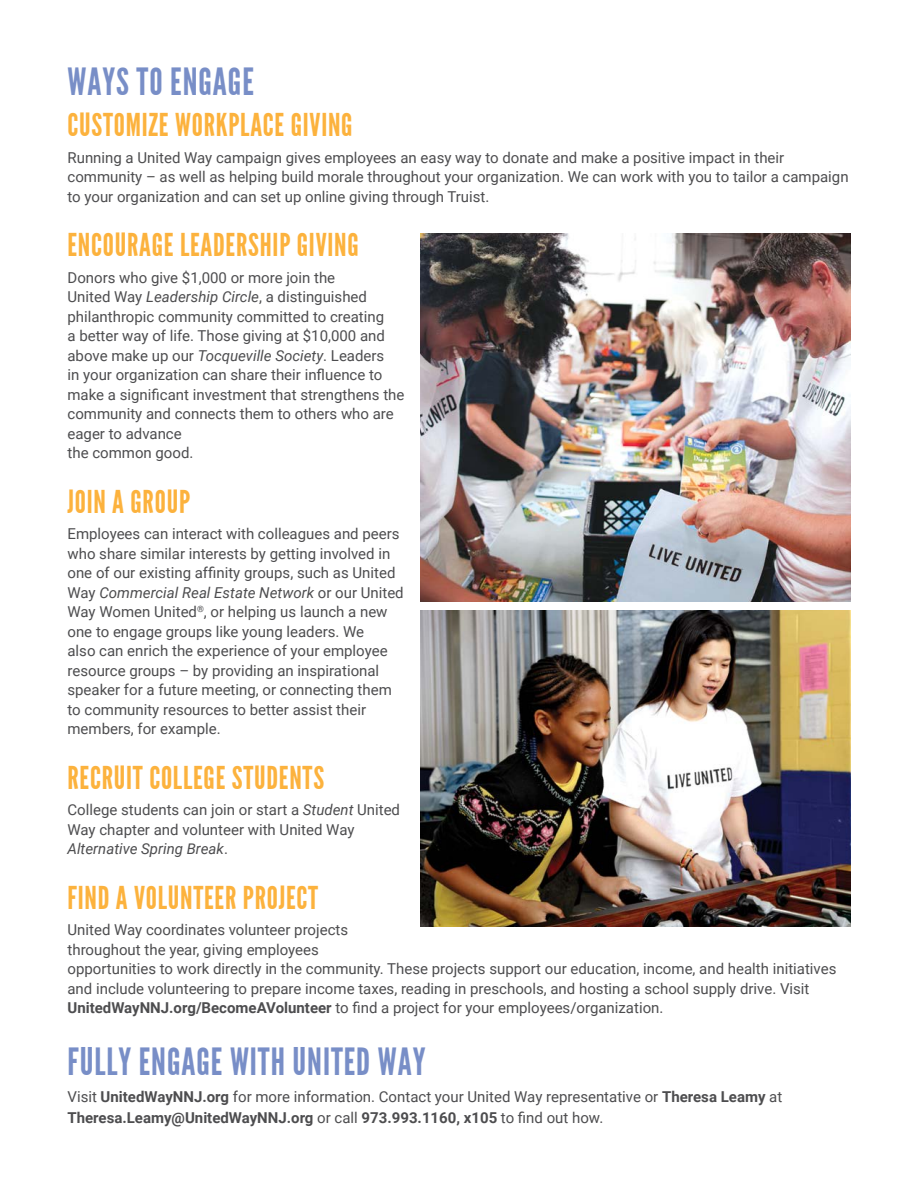
<style>
.page{position:relative;width:918px;height:1188px;background:#fff}
.page>*{position:absolute;margin:0;border:0;box-sizing:border-box;transform-origin:0 0}
.t1{font:37.5px "League Gothic";letter-spacing:.025em;color:#788ec7}
.t2{font:31.5px "League Gothic";letter-spacing:.025em;color:#fcb23d}
.t3{font:15px/19.5px "Roboto";color:#4d4d4f}
.s1{font-style:italic}
.s2{font-weight:700}
</style>
<div class="page">
<img style="left:420px;top:610px;width:430px;height:316px">
<img style="left:420px;top:233px;width:430px;height:369px">
<h1 class="t1" style="left:68px;top:60px;width:188px">WAYS TO ENGAGE</h1>
<h2 class="t2" style="left:68px;top:107px;width:287px">CUSTOMIZE WORKPLACE GIVING</h2>
<p class="t3" style="left:68px;top:147px;width:783px">Running a United Way campaign gives employees an easy way to donate and make a positive impact in their community – as well as helping build morale throughout your organization. We can work with you to tailor a campaign to your organization and can set up online giving through Truist.</p>
<h2 class="t2" style="left:68px;top:227px;width:293px">ENCOURAGE LEADERSHIP GIVING</h2>
<p class="t3" style="left:68px;top:267px;width:338px">Donors who give $1,000 or more join the<br>United Way <span class="s1">Leadership Circle</span>, a distinguished philanthropic community committed to creating<br>a better way of life. Those giving at $10,000 and above make up our <span class="s1">Tocqueville Society</span>. Leaders<br>in your organization can share their influence to make a significant investment that strengthens the community and connects them to others who are eager to advance<br>the common good.</p>
<h2 class="t2" style="left:68px;top:484px;width:124px">JOIN A GROUP</h2>
<p class="t3" style="left:67px;top:523px;width:338px">Employees can interact with colleagues and peers who share similar interests by getting involved in one of our existing affinity groups, such as United Way <span class="s1">Commercial Real Estate Network</span> or our United Way Women United<sup>®</sup>, or helping us launch a new one to engage groups like young leaders. We<br>also can enrich the experience of your employee resource groups – by providing an inspirational speaker for a future meeting, or connecting them to community resources to better assist their members, for example.</p>
<h2 class="t2" style="left:68px;top:760px;width:258px">RECRUIT COLLEGE STUDENTS</h2>
<p class="t3" style="left:67px;top:799px;width:334px">College students can join or start a <span class="s1">Student</span> United<br>Way chapter and volunteer with United Way<br><span class="s1">Alternative Spring Break</span>.</p>
<h2 class="t2" style="left:68px;top:880px;width:252px">FIND A VOLUNTEER PROJECT</h2>
<p class="t3" style="left:68px;top:919px;width:770px">United Way coordinates volunteer projects<br>throughout the year, giving employees<br>opportunities to work directly in the community. These projects support our education, income, and health initiatives and include volunteering to prepare income taxes, reading in preschools, and hosting a school supply drive. Visit <span class="s2">UnitedWayNNJ.org/BecomeAVolunteer</span> to find a project for your employees/organization.</p>
<h1 class="t1" style="left:68px;top:1040px;width:360px">FULLY ENGAGE WITH UNITED WAY</h1>
<p class="t3" style="left:68px;top:1085px;width:716px;line-height:21px">Visit <span class="s2">UnitedWayNNJ.org</span> for more information. Contact your United Way representative or <span class="s2">Theresa Leamy</span> at<br><span class="s2">Theresa.Leamy@UnitedWayNNJ.org</span> or call <span class="s2">973.993.1160, x105</span> to find out how.</p>
</div>
